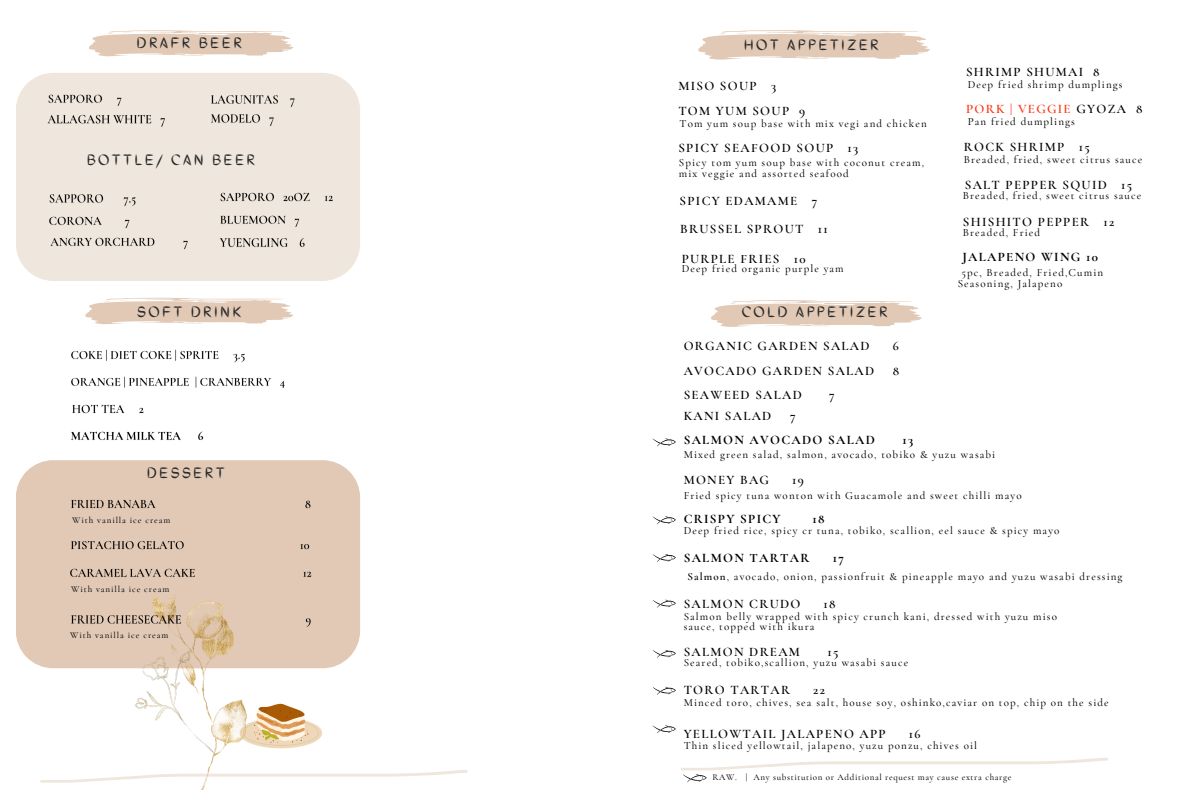
<style>
.page{position:relative;width:1191px;height:792px;background:#fff}
.page>*{position:absolute;margin:0;border:0;box-sizing:border-box;transform-origin:0 0}
.t1{font:700 15px "Anahaw";letter-spacing:.16em;color:#2b2b2b}
.t2{font:600 13px "Cormorant Garamond";letter-spacing:.1em;color:#000}
.t3{font:700 13px "Cormorant Garamond";letter-spacing:.1em;color:#000}
.t4{font:600 13px "Cormorant Garamond";letter-spacing:.1em;color:#fd3410}
.t5{font:500 11px/11.2px "Cormorant Garamond";letter-spacing:.1em;color:#000}
.t6{font:500 9px "Cormorant Garamond";letter-spacing:.07em;color:#000}
.t7{font:500 9px "Cormorant Garamond";letter-spacing:.1em;color:#000}
.s1{color:#000}
.s2{font-weight:600}
</style>
<div class="page">
<svg style="left:247px;top:703px;width:75px;height:45px"></svg>
<svg style="left:89px;top:30px;width:205px;height:26px"></svg>
<svg style="left:86px;top:298px;width:208px;height:26px;background:#e7d4c5"></svg>
<svg style="left:698px;top:30px;width:232px;height:29px"></svg>
<svg style="left:711px;top:300px;width:211px;height:27px"></svg>
<svg style="left:653px;top:516px;width:23px;height:9px"></svg>
<svg style="left:653px;top:438px;width:23px;height:9px"></svg>
<svg style="left:653px;top:554px;width:23px;height:8px"></svg>
<svg style="left:653px;top:600px;width:23px;height:8px"></svg>
<svg style="left:653px;top:650px;width:23px;height:8px"></svg>
<svg style="left:653px;top:687px;width:23px;height:8px"></svg>
<svg style="left:653px;top:725px;width:23px;height:9px"></svg>
<svg style="left:40px;top:770px;width:428px;height:13px"></svg>
<svg style="left:681px;top:758px;width:427px;height:24px"></svg>
<div style="left:16px;top:460px;width:344px;height:208px;background:#e1c9b6"></div>
<img style="left:152px;top:594px;width:95px;height:195px">
<img style="left:129px;top:643px;width:107px;height:110px">
<img style="left:71px;top:349px;width:174px;height:14px">
<img style="left:72px;top:404px;width:72px;height:10px">
<img style="left:71px;top:376px;width:214px;height:12px">
<div style="left:16px;top:73px;width:344px;height:208px;background:#efe6dd"></div>
<img style="left:47px;top:91px;width:77px;height:18px">
<img style="left:46px;top:112px;width:123px;height:17px">
<img style="left:48px;top:191px;width:90px;height:17px">
<img style="left:48px;top:213px;width:83px;height:18px">
<img style="left:218px;top:212px;width:84px;height:18px">
<img style="left:218px;top:235px;width:90px;height:15px">
<img style="left:48px;top:234px;width:142px;height:18px">
<img style="left:219px;top:190px;width:117px;height:15px">
<img style="left:209px;top:92px;width:87px;height:17px">
<img style="left:209px;top:111px;width:67px;height:17px">
<img style="left:71px;top:431px;width:133px;height:9px">
<img style="left:70px;top:497px;width:243px;height:15px">
<img style="left:70px;top:537px;width:242px;height:15px">
<img style="left:69px;top:565px;width:245px;height:16px">
<img style="left:70px;top:612px;width:243px;height:17px">
<h3 class="t1" style="left:137px;top:34px;width:107px">DRAFR BEER</h3>
<p class="t1" style="left:87px;top:150px;width:170px">BOTTLE/ CAN BEER</p>
<h2 class="t1" style="left:137px;top:303px;width:106px">SOFT DRINK</h2>
<h2 class="t1" style="left:147px;top:464px;width:79px">DESSERT</h2>
<p class="t7" style="left:72px;top:515px;width:100px">With vanilla ice cream</p>
<h2 class="t7" style="left:71px;top:584px;width:100px">With vanilla ice cream</h2>
<h3 class="t7" style="left:70px;top:630px;width:100px">With vanilla ice cream</h3>
<h3 class="t1" style="left:744px;top:36px;width:136px">HOT APPETIZER</h3>
<p class="t2" style="left:678px;top:78px;width:99px">MISO SOUP 3</p>
<h1 class="t2" style="left:678px;top:103px;width:128px">TOM YUM SOUP 9</h1>
<h2 class="t5" style="left:680px;top:118px;width:249px">Tom yum soup base with mix vegi and chicken</h2>
<h2 class="t2" style="left:678px;top:140px;width:182px">SPICY SEAFOOD SOUP 13</h2>
<h2 class="t5" style="left:679px;top:157px;width:247px">Spicy tom yum soup base with coconut cream, mix veggie and assorted seafood</h2>
<h2 class="t2" style="left:680px;top:193px;width:139px">SPICY EDAMAME 7</h2>
<h2 class="t2" style="left:680px;top:221px;width:149px">BRUSSEL SPROUT 11</h2>
<h2 class="t2" style="left:682px;top:251px;width:126px">PURPLE FRIES 10</h2>
<h3 class="t5" style="left:682px;top:263px;width:164px">Deep fried organic purple yam</h3>
<h2 class="t1" style="left:742px;top:302px;width:147px">COLD APPETIZER</h2>
<h3 class="t2" style="left:684px;top:338px;width:187px">ORGANIC GARDEN SALAD</h3>
<h3 class="t2" style="left:893px;top:338px;width:8px">6</h3>
<h2 class="t2" style="left:684px;top:363px;width:192px">AVOCADO GARDEN SALAD</h2>
<h2 class="t2" style="left:893px;top:363px;width:8px">8</h2>
<p class="t2" style="left:684px;top:387px;width:120px">SEAWEED SALAD</p>
<p class="t2" style="left:829px;top:387px;width:7px">7</p>
<p class="t2" style="left:684px;top:408px;width:89px">KANI SALAD</p>
<p class="t2" style="left:790px;top:408px;width:7px">7</p>
<h1 class="t3" style="left:684px;top:432px;width:193px">SALMON AVOCADO SALAD</h1>
<h1 class="t3" style="left:903px;top:432px;width:12px">13</h1>
<h3 class="t2" style="left:966px;top:64px;width:135px">SHRIMP SHUMAI 8</h3>
<h2 class="t5" style="left:968px;top:79px;width:156px">Deep fried shrimp dumplings</h2>
<h3 class="t4" style="left:966px;top:101px;width:178px">PORK | VEGGIE <span class="s1">GYOZA 8</span></h3>
<h2 class="t5" style="left:968px;top:116px;width:109px">Pan fried dumplings</h2>
<h2 class="t2" style="left:964px;top:139px;width:127px">ROCK SHRIMP 15</h2>
<h3 class="t5" style="left:964px;top:154px;width:180px">Breaded, fried, sweet citrus sauce</h3>
<h2 class="t2" style="left:965px;top:177px;width:169px">SALT PEPPER SQUID 15</h2>
<h3 class="t5" style="left:963px;top:190px;width:180px">Breaded, fried, sweet citrus sauce</h3>
<p class="t2" style="left:963px;top:214px;width:153px">SHISHITO PEPPER 12</p>
<h3 class="t5" style="left:963px;top:227px;width:79px">Breaded, Fried</h3>
<h2 class="t3" style="left:962px;top:249px;width:137px">JALAPENO WING 10</h2>
<h3 class="t5" style="left:958px;top:267px;width:147px;text-indent:4px">5pc, Breaded, Fried,Cumin<br>Seasoning, Jalapeno</h3>
<p class="t5" style="left:684px;top:449px;width:313px">Mixed green salad, salmon, avocado, tobiko &amp; yuzu wasabi</p>
<h3 class="t2" style="left:684px;top:472px;width:87px">MONEY BAG</h3>
<h3 class="t2" style="left:792px;top:472px;width:13px">19</h3>
<h2 class="t5" style="left:684px;top:490px;width:339px">Fried spicy tuna wonton with Guacamole and sweet chilli mayo</h2>
<h1 class="t3" style="left:684px;top:511px;width:98px">CRISPY SPICY</h1>
<h1 class="t3" style="left:812px;top:511px;width:13px">18</h1>
<h2 class="t5" style="left:684px;top:525px;width:377px">Deep fried rice, spicy cr tuna, tobiko, scallion, eel sauce &amp; spicy mayo</h2>
<p class="t3" style="left:684px;top:550px;width:127px">SALMON TARTAR</p>
<p class="t3" style="left:833px;top:550px;width:13px">17</p>
<h1 class="t2" style="left:684px;top:596px;width:118px">SALMON CRUDO</h1>
<h1 class="t2" style="left:824px;top:596px;width:13px">18</h1>
<p class="t5" style="left:687px;top:571px;width:437px"><span class="s2">Salmon</span>, avocado, onion, passionfruit &amp; pineapple mayo and yuzu wasabi dressing</p>
<h2 class="t5" style="left:684px;top:611px;width:375px;line-height:10.5px">Salmon belly wrapped with spicy crunch kani, dressed with yuzu miso sauce, topped with ikura</h2>
<h1 class="t2" style="left:684px;top:644px;width:118px">SALMON DREAM</h1>
<h1 class="t2" style="left:827px;top:644px;width:12px">15</h1>
<p class="t5" style="left:684px;top:657px;width:226px">Seared, tobiko,scallion, yuzu wasabi sauce</p>
<p class="t2" style="left:684px;top:682px;width:108px">TORO TARTAR</p>
<p class="t2" style="left:813px;top:682px;width:13px">22</p>
<p class="t2" style="left:684px;top:726px;width:204px">YELLOWTAIL JALAPENO APP</p>
<p class="t2" style="left:909px;top:726px;width:13px">16</p>
<p class="t5" style="left:684px;top:697px;width:427px">Minced toro, chives, sea salt, house soy, oshinko,caviar on top, chip on the side</p>
<h1 class="t5" style="left:684px;top:740px;width:295px">Thin sliced yellowtail, jalapeno, yuzu ponzu, chives oil</h1>
<p class="t6" style="left:713px;top:772px;width:300px">RAW. | Any substitution or Additional request may cause extra charge</p>
</div>
